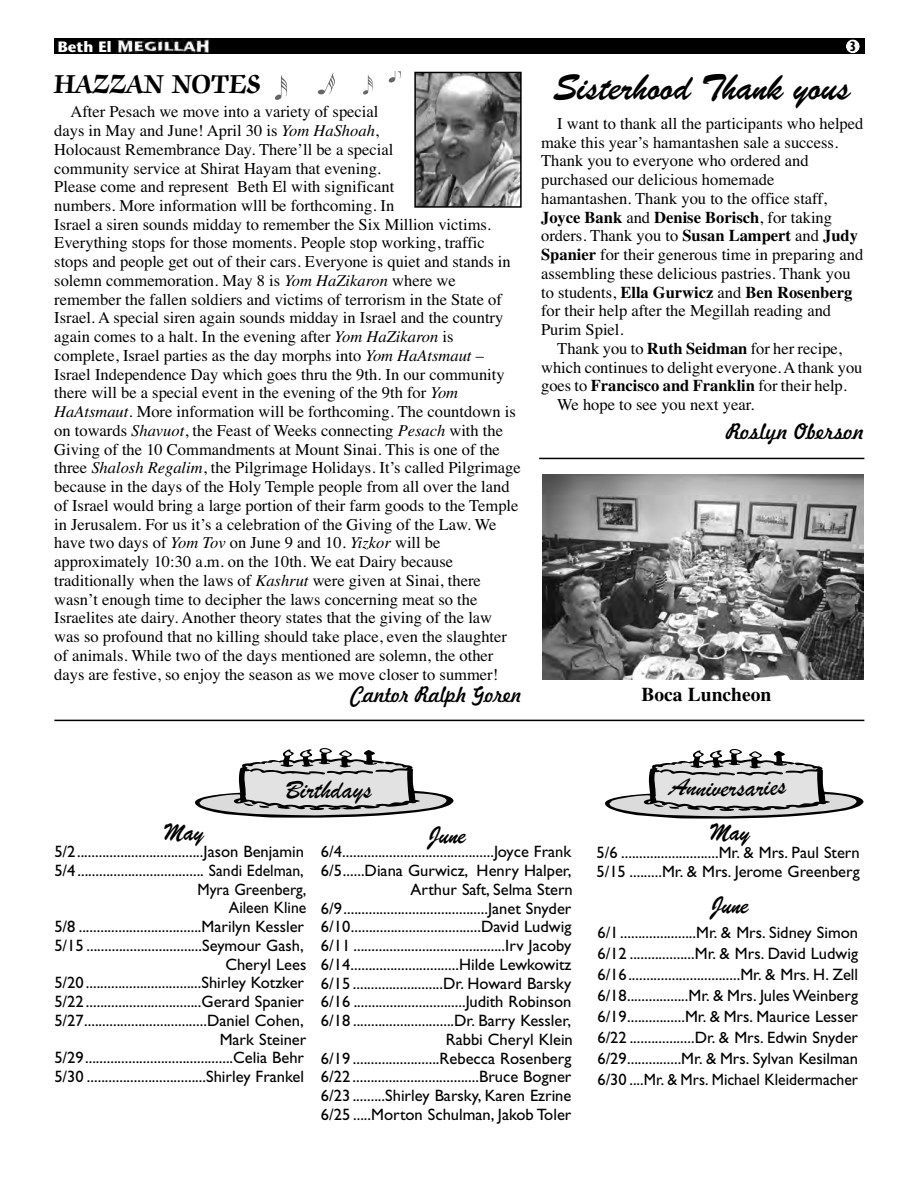
<style>
.page{position:relative;width:918px;height:1188px;background:#fff}
.page>*{position:absolute;margin:0;border:0;box-sizing:border-box;transform-origin:0 0}
.t1{font:36px "Brush Script BT";color:#000}
.t2{font:700 30px "Zapf Chancery";color:#000;scale:.9 1}
.t3{font:27px "Brush Script";color:#000}
.t4{font:24px "Brush Script BT";color:#000;scale:.95 1}
.t5{font:21px "Freehand 521 BT Regular C";letter-spacing:.005em;color:#000;scale:.95 1}
.t6{font:21px "Freehand 521 BT Regular C";letter-spacing:.005em;color:#000}
.t7{font:700 19.5px "Times";color:#000}
.t8{font:16.5px/18.8px "Times";color:#000}
.t9{font:16.5px/18.8px "Gill Sans";color:#000;text-align:right}
.t10{font:700 16.5px "Times";color:#000}
.t11{font:700 15px "Stone Sans";color:#fff}
.t12{font:700 13.5px "Stone Sans";color:#000;scale:.7 1}
.s1{font-style:italic}
.s2{font-weight:700}
.s3{font-weight:400}
</style>
<div class="page">
<div style="left:54px;top:39px;width:810px;height:15px;background:#000"></div>
<img style="left:117px;top:40px;width:92px;height:13px">
<div style="left:846px;top:39px;width:14px;height:14px;background:#fff;border-radius:50%"></div>
<div style="left:845px;top:39px;width:16px;height:15px;border:2px solid #000;border-radius:50%"></div>
<img style="left:417px;top:75px;width:102px;height:130px">
<div style="left:414px;top:72px;width:108px;height:136px;border:2px solid #000"></div>
<svg style="left:275px;top:75px;width:13px;height:25px"></svg>
<svg style="left:388px;top:72px;width:13px;height:11px"></svg>
<svg style="left:318px;top:73px;width:17px;height:21px"></svg>
<svg style="left:363px;top:75px;width:10px;height:20px"></svg>
<img style="left:543px;top:474px;width:320px;height:206px">
<hr style="left:539px;top:458px;width:325px;height:1px;background:#000">
<hr style="left:54px;top:720px;width:810px;height:1px;background:#000">
<svg style="left:195px;top:748px;width:259px;height:70px"></svg>
<svg style="left:605px;top:749px;width:258px;height:70px"></svg>
<p class="t11" style="left:58px;top:40px;width:55px">Beth El</p>
<p class="t12" style="left:850px;top:41px;width:10px">3</p>
<h2 class="t2" style="left:54px;top:72px;width:231px">HAZZAN NOTES</h2>
<p class="t8" style="left:54px;top:104px;width:468px;text-indent:16px">After Pesach we move into a variety of special<br>days in May and June! April 30 is <span class="s1">Yom HaShoah</span>,<br>Holocaust Remembrance Day. There’ll be a special<br>community service at Shirat Hayam that evening.<br>Please come and represent Beth El with significant<br>numbers. More information wlll be forthcoming. In<br>Israel a siren sounds midday to remember the Six Million victims.<br>Everything stops for those moments. People stop working, traffic stops and people get out of their cars. Everyone is quiet and stands in solemn commemoration. May 8 is <span class="s1">Yom HaZikaron</span> where we remember the fallen soldiers and victims of terrorism in the State of Israel. A special siren again sounds midday in Israel and the country again comes to a halt. In the evening after <span class="s1">Yom HaZikaron</span> is complete, Israel parties as the day morphs into <span class="s1">Yom HaAtsmaut</span> – Israel Independence Day which goes thru the 9th. In our community there will be a special event in the evening of the 9th for <span class="s1">Yom HaAtsmaut</span>. More information will be forthcoming. The countdown is on towards <span class="s1">Shavuot</span>, the Feast of Weeks connecting <span class="s1">Pesach</span> with the Giving of the 10 Commandments at Mount Sinai. This is one of the three <span class="s1">Shalosh Regalim</span>, the Pilgrimage Holidays. It’s called Pilgrimage because in the days of the Holy Temple people from all over the land of Israel would bring a large portion of their farm goods to the Temple in Jerusalem. For us it’s a celebration of the Giving of the Law. We have two days of <span class="s1">Yom Tov</span> on June 9 and 10. <span class="s1">Yizkor</span> will be approximately 10:30 a.m. on the 10th. We eat Dairy because traditionally when the laws of <span class="s1">Kashrut</span> were given at Sinai, there wasn’t enough time to decipher the laws concerning meat so the Israelites ate dairy. Another theory states that the giving of the law was so profound that no killing should take place, even the slaughter of animals. While two of the days mentioned are solemn, the other days are festive, so enjoy the season as we move closer to summer!</p>
<p class="t5" style="left:351px;top:687px;width:181px">Cantor Ralph Goren</p>
<h1 class="t1" style="left:555px;top:66px;width:298px">Sisterhood Thank yous</h1>
<p class="t8" style="left:541px;top:116px;width:324px;text-indent:16px">I want to thank all the participants who helped make this year’s hamantashen sale a success.<br>Thank you to everyone who ordered and purchased our delicious homemade hamantashen. Thank you to the office staff, <span class="s2">Joyce Bank</span> and <span class="s2">Denise Borisch</span>, for taking orders. Thank you to <span class="s2">Susan Lampert</span> and <span class="s2">Judy Spanier</span> for their generous time in preparing and assembling these delicious pastries. Thank you to students, <span class="s2">Ella Gurwicz</span> and <span class="s2">Ben Rosenberg </span>for their help after the Megillah reading and Purim Spiel.</p>
<p class="t8" style="left:557px;top:341px;width:286px">Thank you to <span class="s2">Ruth Seidman</span> for her recipe,</p>
<p class="t8" style="left:541px;top:359px;width:323px">which continues to delight everyone. A thank you</p>
<p class="t10" style="left:541px;top:380px;width:307px"><span class="s3">goes to</span> Francisco and Franklin <span class="s3">for their help.</span></p>
<p class="t8" style="left:557px;top:397px;width:199px">We hope to see you next year.</p>
<p class="t6" style="left:726px;top:425px;width:140px">Roslyn Oberson</p>
<p class="t7" style="left:641px;top:687px;width:131px">Boca Luncheon</p>
<h3 class="t3" style="left:314px;top:774px;width:18px">th</h3>
<h3 class="t3" style="left:712px;top:772px;width:18px">ve</h3>
<h3 class="t4" style="left:163px;top:818px;width:45px">May</h3>
<h3 class="t4" style="left:709px;top:818px;width:45px">May</h3>
<h3 class="t4" style="left:429px;top:821px;width:41px">June</h3>
<p class="t9" style="left:54px;top:844px;width:253px">5/2...................................Jason Benjamin 5/4................................... Sandi Edelman, Myra Greenberg,<br>Aileen Kline<br>5/8 ..................................Marilyn Kessler 5/15 ................................Seymour Gash, Cheryl Lees 5/20................................Shirley Kotzker 5/22................................Gerard Spanier 5/27..................................Daniel Cohen, Mark Steiner 5/29.........................................Celia Behr 5/30 .................................Shirley Frankel</p>
<p class="t9" style="left:321px;top:844px;width:253px">6/4..........................................Joyce Frank 6/5......Diana Gurwicz, Henry Halper, Arthur Saft, Selma Stern 6/9........................................Janet Snyder 6/10....................................David Ludwig 6/11 ..........................................Irv Jacoby 6/14..............................Hilde Lewkowitz 6/15 .........................Dr. Howard Barsky 6/16 ...............................Judith Robinson 6/18 ............................Dr. Barry Kessler, Rabbi Cheryl Klein<br>6/19 ........................Rebecca Rosenberg 6/22 ...................................Bruce Bogner 6/23 .........Shirley Barsky, Karen Ezrine 6/25 .....Morton Schulman, Jakob Toler</p>
<p class="t9" style="left:597px;top:845px;width:265px;text-align:left">5/6 ...........................Mr. &amp; Mrs. Paul Stern<br>5/15 .........Mr. &amp; Mrs. Jerome Greenberg</p>
<h3 class="t4" style="left:711px;top:890px;width:41px">June</h3>
<p class="t9" style="left:597px;top:923px;width:262px;line-height:21px;text-align:justify">6/1.....................Mr. &amp; Mrs. Sidney Simon 6/12 ..................Mr. &amp; Mrs. David Ludwig 6/16...............................Mr. &amp; Mrs. H. Zell 6/18.................Mr. &amp; Mrs. Jules Weinberg 6/19................Mr. &amp; Mrs. Maurice Lesser 6/22 ..................Dr. &amp; Mrs. Edwin Snyder 6/29...............Mr. &amp; Mrs. Sylvan Kesilman 6/30 ....Mr. &amp; Mrs. Michael Kleidermacher</p>
</div>
